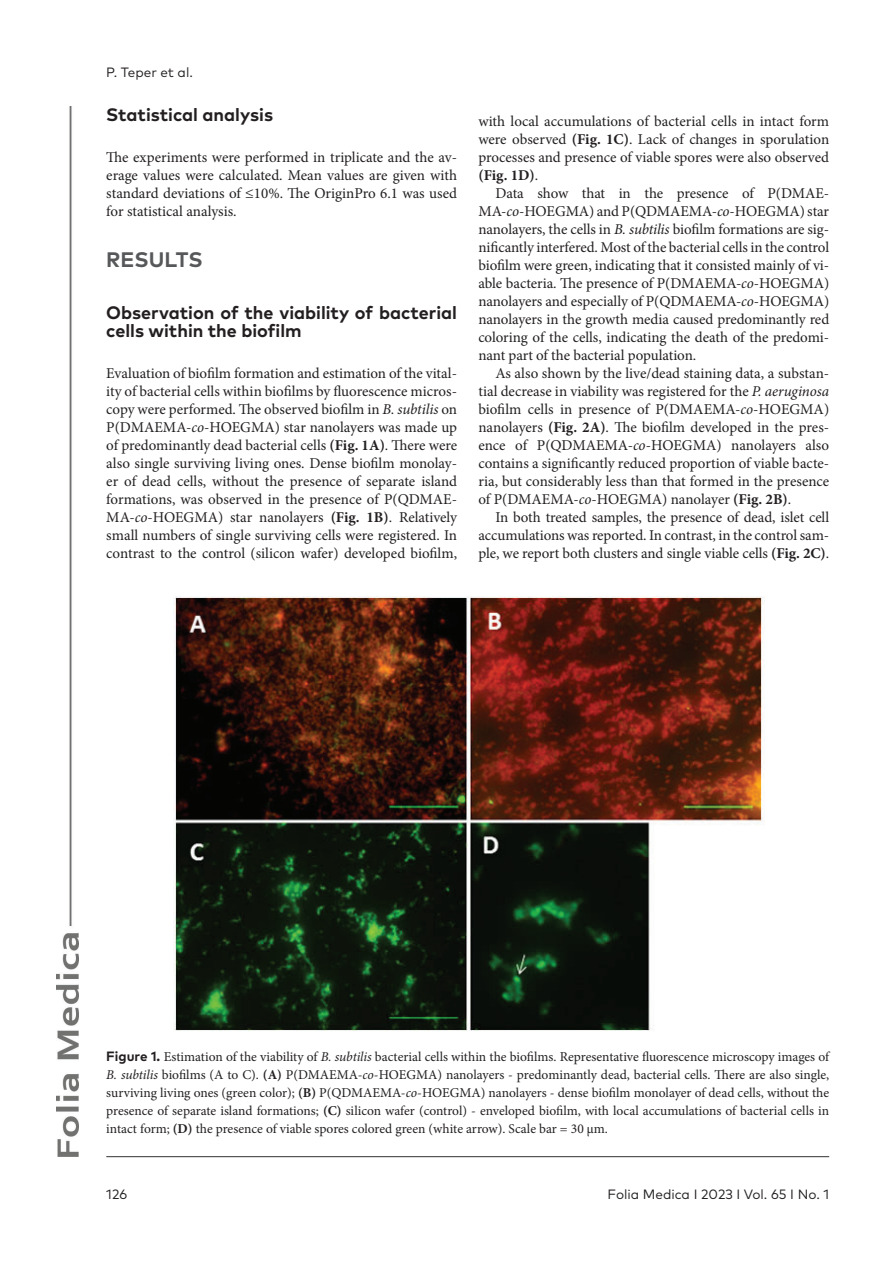
<style>
.page{position:relative;width:893px;height:1263px;background:#fff}
.page>*{position:absolute;margin:0;border:0;box-sizing:border-box;transform-origin:0 0}
.H_-_1_level{font:700 21px "FF Mark Pro";color:#57585a}
.H_-_2_level{font:700 18px/18px "FF Mark Pro";color:#231f20}
.Body_text{font:15px/18px "Minion Pro";letter-spacing:-.005em;color:#231f20;text-align:justify}
.Body_text_-_no_inden{font:15px/18px "Minion Pro";color:#231f20;text-align:justify}
.FIG_-_Caption{font:13.5px/18px "Minion Pro";color:#231f20;text-align:justify}
.t1{font:13.5px "FF Mark Pro";color:#231f20}
.s1{font-style:italic}
.s2{font-weight:700}
.s3{font-family:"FF Mark Pro";font-weight:700}
</style>
<div class="page">
<img style="left:57px;top:106px;width:22px;height:1051px">
<hr style="left:106px;top:1156px;width:723px;height:1px;background:#313232">
<img style="left:174px;top:597px;width:591px;height:434px">
<p class="t1" style="left:106px;top:62px;width:88px">P. Teper et al.</p>
<p class="H_-_2_level" style="left:106px;top:104px;width:168px">Statistical analysis</p>
<p class="Body_text_-_no_inden" style="left:106px;top:148px;width:352px">The experiments were performed in triplicate and the av&shy;erage values were calculated. Mean values are given with standard deviations of ≤10%. The OriginPro 6.1 was used for statistical analysis.</p>
<p class="H_-_1_level" style="left:106px;top:243px;width:98px">RESULTS</p>
<p class="H_-_2_level" style="left:106px;top:302px;width:352px">Observation of the viability of bacterial cells within the biofilm</p>
<p class="Body_text_-_no_inden" style="left:106px;top:364px;width:352px">Evaluation of biofilm formation and estimation of the vital&shy;ity of bacterial cells within biofilms by fluorescence micros&shy;copy were performed. The observed biofilm in <span class="s1">B. subtilis</span> on P(DMAEMA-<span class="s1">co</span>-HOEGMA) star nanolayers was made up of predominantly dead bacterial cells <span class="s2">(Fig. 1A)</span>. There were also single surviving living ones. Dense biofilm monolay&shy;er of dead cells, without the presence of separate island formations, was observed in the presence of P(QDMAE-MA-<span class="s1">co</span>-HOEGMA) star nanolayers <span class="s2">(Fig. 1B)</span>. Relatively small numbers of single surviving cells were registered. In contrast to the control (silicon wafer) developed biofilm,</p>
<p class="Body_text_-_no_inden" style="left:478px;top:112px;width:352px">with local accumulations of bacterial cells in intact form were observed <span class="s2">(Fig. 1C)</span>. Lack of changes in sporulation processes and presence of viable spores were also observed <span class="s2">(Fig. 1D)</span>.</p>
<p class="Body_text" style="left:478px;top:184px;width:352px;text-indent:17px">Data show that in the presence of P(DMAE-MA-<span class="s1">co</span>-HOEGMA) and P(QDMAEMA-<span class="s1">co</span>-HOEGMA) star nanolayers, the cells in <span class="s1">B. subtilis</span> biofilm formations are sig&shy;nificantly interfered. Most of the bacterial cells in the control biofilm were green, indicating that it consisted mainly of vi&shy;able bacteria. The presence of P(DMAEMA-<span class="s1">co</span>-HOEGMA) nanolayers and especially of P(QDMAEMA-<span class="s1">co</span>-HOEGMA) nanolayers in the growth media caused predominantly red coloring of the cells, indicating the death of the predomi&shy;nant part of the bacterial population.</p>
<p class="Body_text" style="left:478px;top:364px;width:352px;text-indent:17px">As also shown by the live/dead staining data, a substan&shy;tial decrease in viability was registered for the <span class="s1">P. aeruginosa </span>biofilm cells in presence of P(DMAEMA-<span class="s1">co</span>-HOEGMA) nanolayers <span class="s2">(Fig. 2A)</span>. The biofilm developed in the pres&shy;ence of P(QDMAEMA-<span class="s1">co</span>-HOEGMA) nanolayers also contains a significantly reduced proportion of viable bacte&shy;ria, but considerably less than that formed in the presence of P(DMAEMA-<span class="s1">co</span>-HOEGMA) nanolayer <span class="s2">(Fig. 2B)</span>.</p>
<p class="Body_text" style="left:478px;top:508px;width:352px;text-indent:17px">In both treated samples, the presence of dead, islet cell accumulations was reported. In contrast, in the control sam&shy;ple, we report both clusters and single viable cells <span class="s2">(Fig. 2C)</span>.</p>
<p class="FIG_-_Caption" style="left:106px;top:1048px;width:724px"><span class="s3">Figure 1.</span> Estimation of the viability of <span class="s1">B. subtilis</span> bacterial cells within the biofilms. Representative fluorescence microscopy images of <span class="s1">B. subtilis</span> biofilms (A to C). <span class="s2">(A)</span> P(DMAEMA-<span class="s1">co</span>-HOEGMA) nanolayers - predominantly dead, bacterial cells. There are also single, surviving living ones (green color); <span class="s2">(B)</span> P(QDMAEMA-<span class="s1">co</span>-HOEGMA) nanolayers - dense biofilm monolayer of dead cells, without the presence of separate island formations; <span class="s2">(C)</span> silicon wafer (control) - enveloped biofilm, with local accumulations of bacterial cells in intact form; <span class="s2">(D)</span> the presence of viable spores colored green (white arrow). Scale bar = 30 μm.</p>
<p class="t1" style="left:106px;top:1184px;width:22px">126</p>
<p class="t1" style="left:607px;top:1184px;width:223px">Folia Medica I 2023 I Vol. 65 I No. 1</p>
</div>
